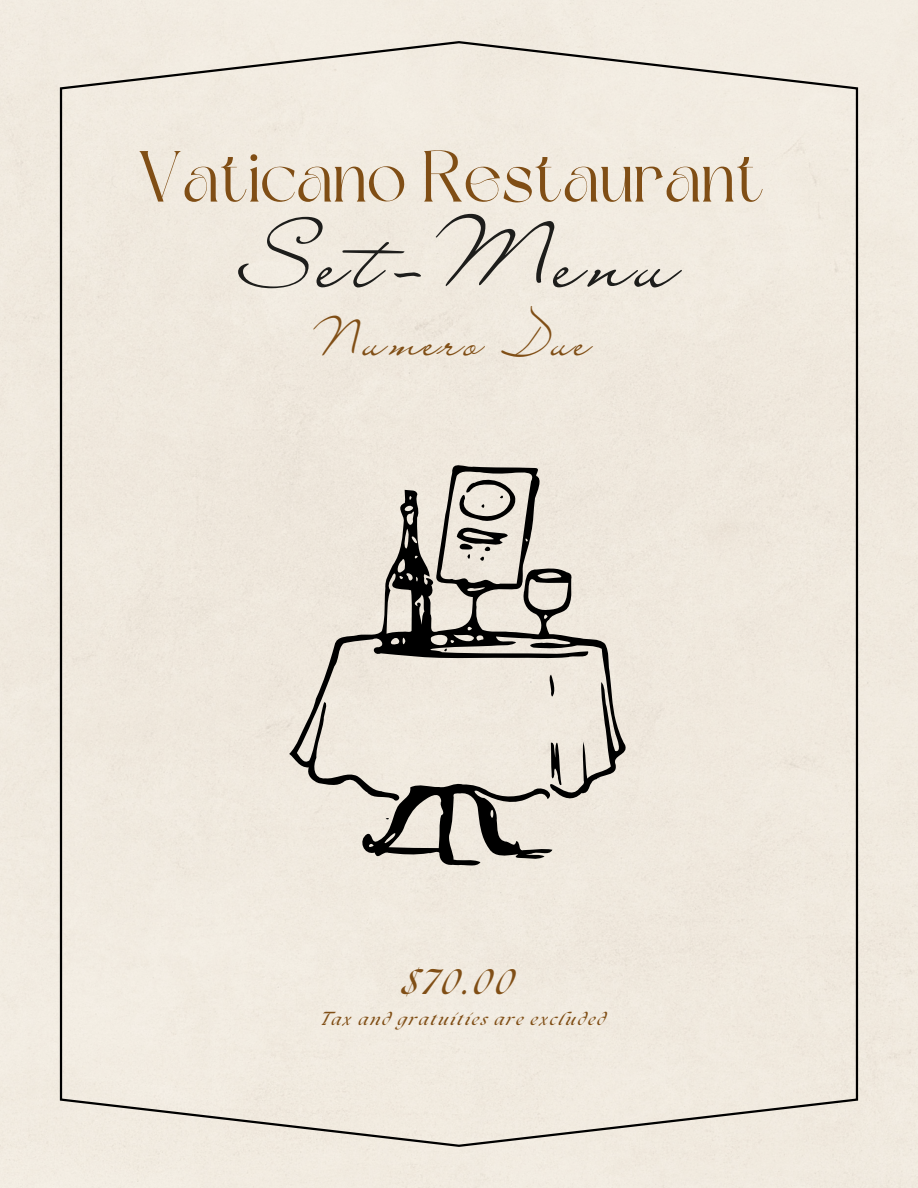
<style>
.page{position:relative;width:918px;height:1188px;background:#f1eae0}
.page>*{position:absolute;margin:0;border:0;box-sizing:border-box;transform-origin:0 0}
.t1{font:87.3px "Liana";letter-spacing:.105em;color:#1d1d1b}
.t2{font:72px "Dream Avenue";color:#804e15}
.t3{font:47.25px "Liana";letter-spacing:.115em;color:#804e15}
.t4{font:italic 700 34.5px "The Seasons";color:#804e15}
.t5{font:italic 700 16.5px "The Seasons";letter-spacing:.115em;color:#804e15}
</style>
<div class="page">
<div style="left:60px;top:41px;width:798px;height:1106px;background:#f0eade"></div>
<svg style="left:289px;top:460px;width:340px;height:408px;background:#cfc9c0"></svg>
<p class="t2" style="left:137px;top:148px;width:629px">Vaticano Restaurant</p>
<p class="t1" style="left:240px;top:204px;width:440px">Set-Menu</p>
<p class="t3" style="left:310px;top:310px;width:282px">Numero Due</p>
<p class="t4" style="left:403px;top:966px;width:113px">$70.00</p>
<p class="t5" style="left:320px;top:1012px;width:287px">Tax and gratuities are excluded</p>
</div>
